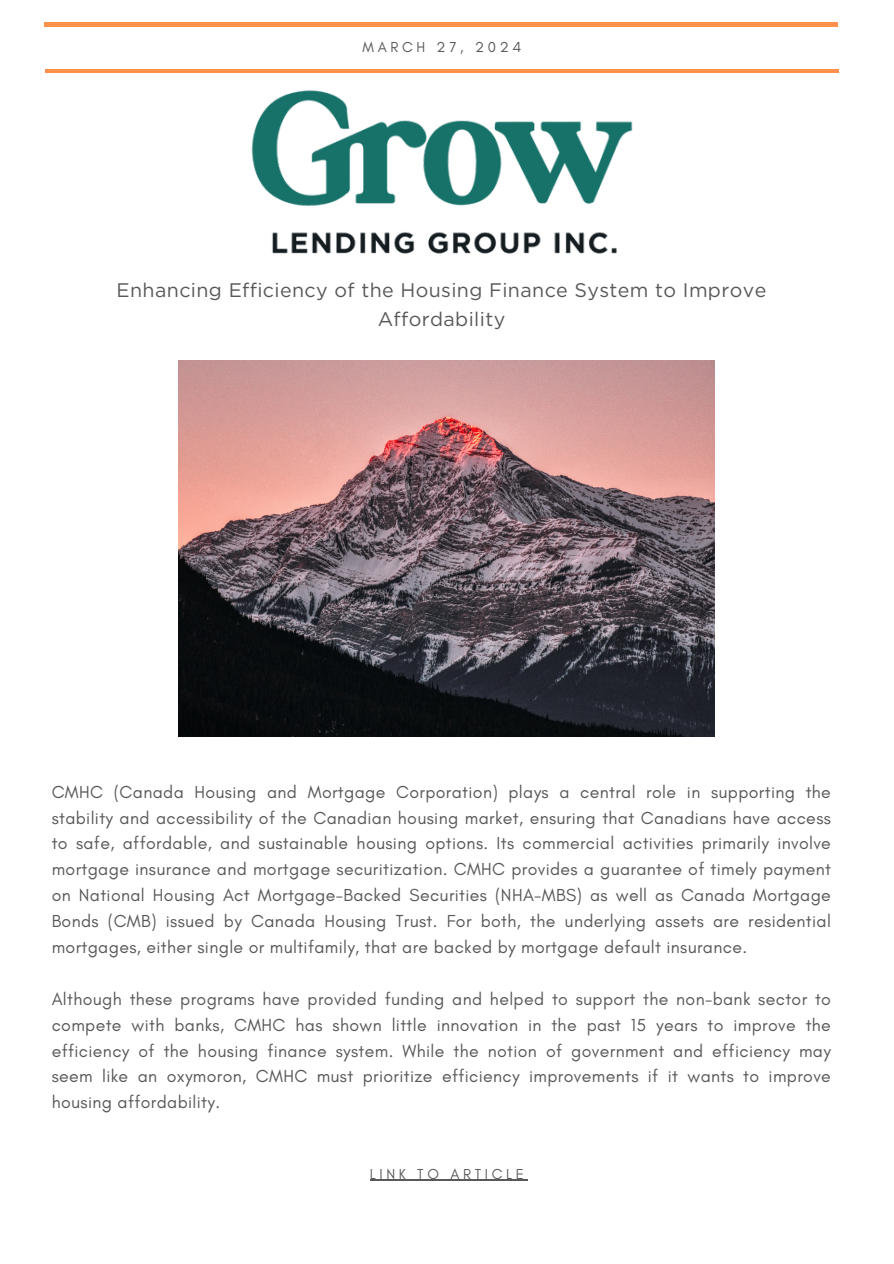
<style>
.page{position:relative;width:894px;height:1264px;background:#fff}
.page>*{position:absolute;margin:0;border:0;box-sizing:border-box;transform-origin:0 0}
.t1{font:19.65px/29.2px "Gotham";letter-spacing:.02em;color:#595959;text-align:center}
.t2{font:17.7px/25.8px "Glacial Indifference";letter-spacing:.02em;color:#595959;text-align:justify}
.t3{font:14.7px "Glacial Indifference";letter-spacing:.25em;color:#595959}
</style>
<div class="page">
<hr style="left:44px;top:23px;width:794px;height:3px;background:#ff914d">
<hr style="left:45px;top:69px;width:793px;height:4px;background:#ff914d">
<img style="left:251px;top:90px;width:382px;height:164px">
<img style="left:179px;top:361px;width:535px;height:375px">
<hr style="left:370px;top:1179px;width:157px;height:1px;background:#595959">
<p class="t3" style="left:362px;top:38px;width:160px">MARCH 27, 2024</p>
<p class="t1" style="left:117px;top:275px;width:651px">Enhancing Efficiency of the Housing Finance System to Improve<br>Affordability</p>
<h1 class="t2" style="left:52px;top:778px;width:780px">CMHC (Canada Housing and Mortgage Corporation) plays a central role in supporting the stability and accessibility of the Canadian housing market, ensuring that Canadians have access to safe, affordable, and sustainable housing options. Its commercial activities primarily involve mortgage insurance and mortgage securitization. CMHC provides a guarantee of timely payment on National Housing Act Mortgage-Backed Securities (NHA-MBS) as well as Canada Mortgage Bonds (CMB) issued by Canada Housing Trust. For both, the underlying assets are residential mortgages, either single or multifamily, that are backed by mortgage default insurance.</h1>
<p class="t2" style="left:52px;top:985px;width:780px">Although these programs have provided funding and helped to support the non-bank sector to compete with banks, CMHC has shown little innovation in the past 15 years to improve the efficiency of the housing finance system. While the notion of government and efficiency may seem like an oxymoron, CMHC must prioritize efficiency improvements if it wants to improve housing affordability.</p>
<h1 class="t3" style="left:370px;top:1164px;width:156px">LINK TO ARTICLE</h1>
</div>
